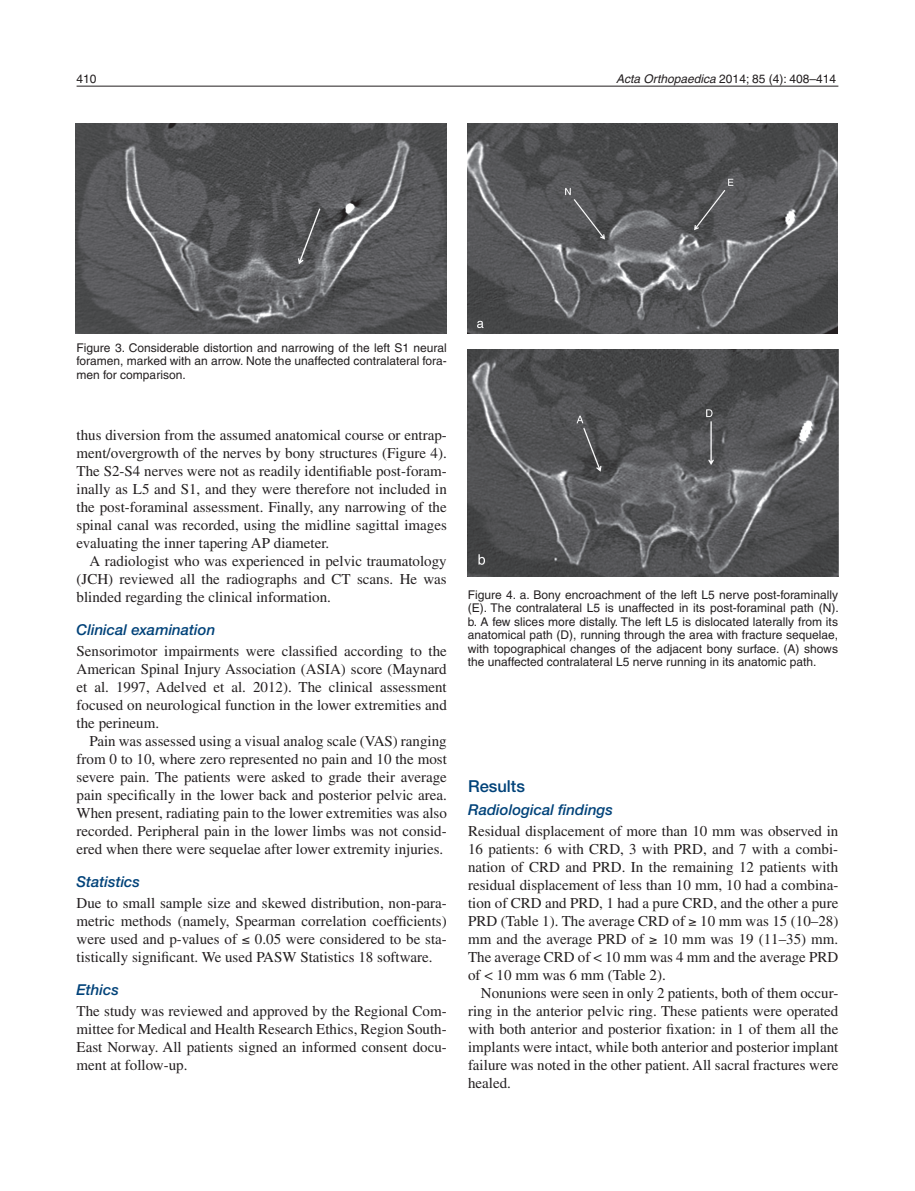
<style>
.page{position:relative;width:915px;height:1191px;background:#fff}
.page>*{position:absolute;margin:0;border:0;box-sizing:border-box;transform-origin:0 0}
.t1{font:500 16.5px "Helvetica Neue LTW1 G";color:#004279}
.t2{font:15px/18px "Times";color:#231f20;text-align:justify}
.t3{font:italic 500 15px "Helvetica Neue LTW1 G";color:#004279}
.t4{font:12px/13.5px "Helvetica";color:#231f20;text-align:justify}
.s1{font-style:italic}
</style>
<div class="page">
<hr style="left:77px;top:86px;width:761px;height:1px;background:#231f20">
<img style="left:76px;top:123px;width:370px;height:210px">
<img style="left:467px;top:123px;width:370px;height:210px">
<img style="left:467px;top:350px;width:371px;height:227px">
<p class="t4" style="left:77px;top:72px;width:22px">410</p>
<p class="t4" style="left:615px;top:72px;width:222px"><span class="s1">Acta Orthopaedica</span> 2014; 85 (4): 408–414</p>
<p class="t4" style="left:77px;top:340px;width:371px">Figure 3. Considerable distortion and narrowing of the left S1 neural foramen, marked with an arrow. Note the unaffected contralateral fora&shy;men for comparison.</p>
<p class="t2" style="left:77px;top:425px;width:371px">thus diversion from the assumed anatomical course or entrap&shy;ment/overgrowth of the nerves by bony structures (Figure 4).<br>The S2-S4 nerves were not as readily identifiable post-foram&shy;inally as L5 and S1, and they were therefore not included in the post-foraminal assessment. Finally, any narrowing of the spinal canal was recorded, using the midline sagittal images evaluating the inner tapering AP diameter.</p>
<p class="t2" style="left:77px;top:551px;width:371px;text-indent:13px">A radiologist who was experienced in pelvic traumatology (JCH) reviewed all the radiographs and CT scans. He was blinded regarding the clinical information.</p>
<p class="t3" style="left:77px;top:620px;width:140px">Clinical examination</p>
<p class="t2" style="left:77px;top:641px;width:371px">Sensorimotor impairments were classified according to the American Spinal Injury Association (ASIA) score (Maynard et al. 1997, Adelved et al. 2012). The clinical assessment focused on neurological function in the lower extremities and the perineum.</p>
<p class="t2" style="left:77px;top:731px;width:371px;text-indent:13px">Pain was assessed using a visual analog scale (VAS) ranging from 0 to 10, where zero represented no pain and 10 the most severe pain. The patients were asked to grade their average pain specifically in the lower back and posterior pelvic area.<br>When present, radiating pain to the lower extremities was also recorded. Peripheral pain in the lower limbs was not consid&shy;ered when there were sequelae after lower extremity injuries.</p>
<p class="t3" style="left:77px;top:872px;width:65px">Statistics</p>
<p class="t2" style="left:77px;top:893px;width:371px">Due to small sample size and skewed distribution, non-para&shy;metric methods (namely, Spearman correlation coefficients) were used and p-values of ≤ 0.05 were considered to be sta&shy;tistically significant. We used PASW Statistics 18 software.</p>
<p class="t3" style="left:77px;top:980px;width:44px">Ethics</p>
<p class="t2" style="left:77px;top:1001px;width:371px">The study was reviewed and approved by the Regional Com&shy;mittee for Medical and Health Research Ethics, Region South-East Norway. All patients signed an informed consent docu&shy;ment at follow-up.</p>
<p class="t4" style="left:467px;top:587px;width:372px">Figure 4. a. Bony encroachment of the left L5 nerve post-foraminally (E). The contralateral L5 is unaffected in its post-foraminal path (N). b. A few slices more distally. The left L5 is dislocated laterally from its anatomical path (D), running through the area with fracture sequelae, with topographical changes of the adjacent bony surface. (A) shows the unaffected contralateral L5 nerve running in its anatomic path.</p>
<p class="t1" style="left:468px;top:776px;width:58px">Results</p>
<p class="t3" style="left:468px;top:800px;width:146px">Radiological findings</p>
<p class="t2" style="left:468px;top:821px;width:371px">Residual displacement of more than 10 mm was observed in 16 patients: 6 with CRD, 3 with PRD, and 7 with a combi&shy;nation of CRD and PRD. In the remaining 12 patients with residual displacement of less than 10 mm, 10 had a combina&shy;tion of CRD and PRD, 1 had a pure CRD, and the other a pure PRD (Table 1). The average CRD of ≥ 10 mm was 15 (10–28) mm and the average PRD of ≥ 10 mm was 19 (11–35) mm.<br>The average CRD of &lt; 10 mm was 4 mm and the average PRD of &lt; 10 mm was 6 mm (Table 2).</p>
<p class="t2" style="left:468px;top:983px;width:371px;text-indent:13px">Nonunions were seen in only 2 patients, both of them occur&shy;ring in the anterior pelvic ring. These patients were operated with both anterior and posterior fixation: in 1 of them all the implants were intact, while both anterior and posterior implant failure was noted in the other patient. All sacral fractures were healed.</p>
</div>
